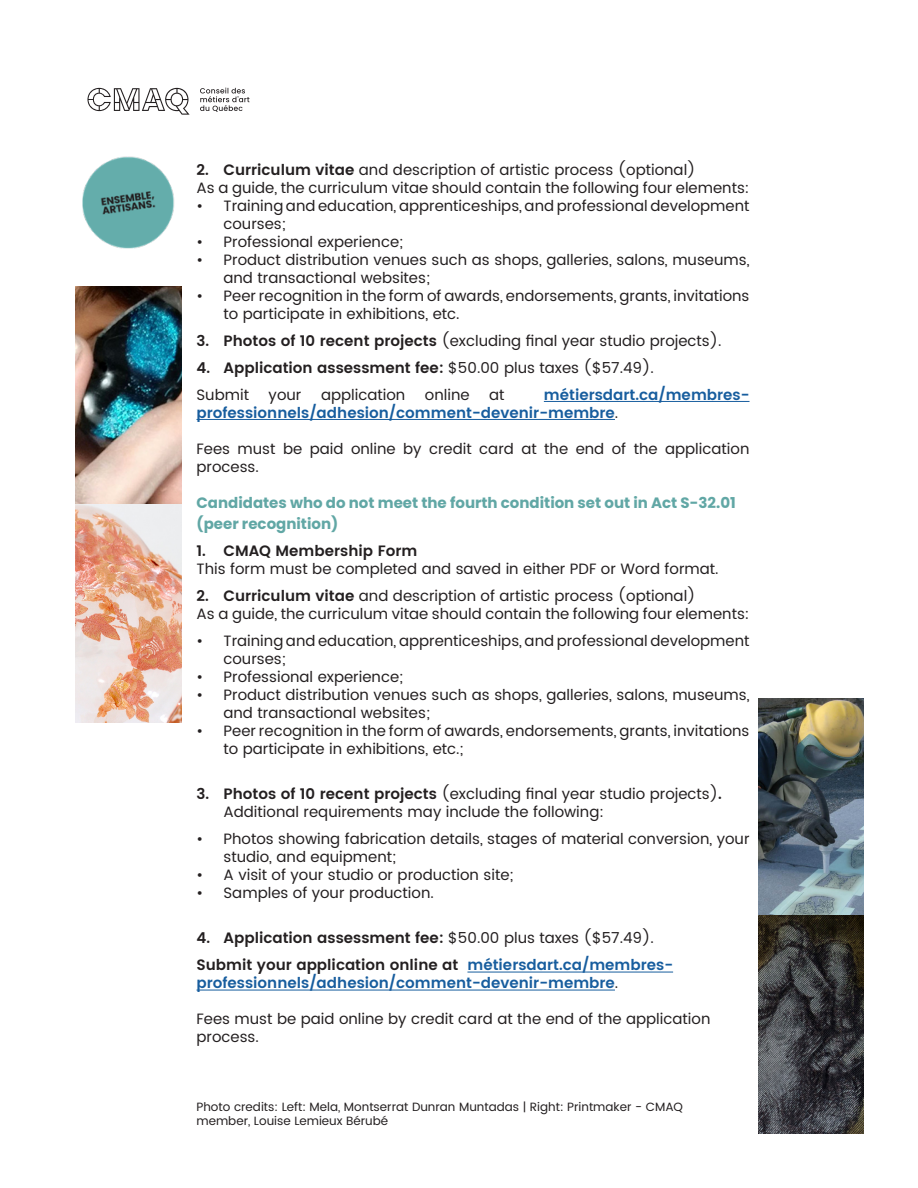
<style>
.page{position:relative;width:918px;height:1188px;background:#fff}
.page>*{position:absolute;margin:0;border:0;box-sizing:border-box;transform-origin:0 0}
.t1{font:15px/18px "Poppins";color:#231f20}
.t2{font:600 15px/18px "Poppins";color:#175d9e}
.t3{font:600 15px "Poppins";color:#231f20}
.t4{font:700 15px/21.6px "Poppins";color:#61a7a5}
.t5{font:12px/14.4px "Poppins";color:#231f20}
.s1{font-weight:600}
.s2{font-weight:400}
.s3{font-weight:400;color:#231f20}
.s4{color:#231f20}
</style>
<div class="page">
<img style="left:83px;top:157px;width:91px;height:92px">
<svg style="left:87px;top:88px;width:162px;height:27px"></svg>
<hr style="left:544px;top:401px;width:206px;height:1px;background:#175d9e">
<hr style="left:197px;top:419px;width:418px;height:1px;background:#175d9e">
<hr style="left:467px;top:972px;width:206px;height:1px;background:#175d9e">
<hr style="left:197px;top:990px;width:418px;height:1px;background:#175d9e">
<img style="left:76px;top:286px;width:105px;height:437px">
<img style="left:758px;top:699px;width:106px;height:435px">
<p class="t1" style="left:197px;top:161px;width:501px"><span class="s1">2. Curriculum vitae</span> and description of artistic process (optional)</p>
<p class="t1" style="left:197px;top:179px;width:554px">As a guide, the curriculum vitae should contain the following four elements:</p>
<p class="t1" style="left:224px;top:197px;width:528px;text-indent:-27px">• Training and education, apprenticeships, and professional development courses;</p>
<p class="t1" style="left:197px;top:233px;width:208px">• Professional experience;</p>
<p class="t1" style="left:224px;top:251px;width:528px;text-indent:-27px">• Product distribution venues such as shops, galleries, salons, museums, and transactional websites;</p>
<p class="t1" style="left:224px;top:287px;width:528px;text-indent:-27px">• Peer recognition in the form of awards, endorsements, grants, invitations to participate in exhibitions, etc.</p>
<p class="t1" style="left:197px;top:332px;width:527px"><span class="s1">3. Photos of 10 recent projects</span> (excluding final year studio projects).</p>
<p class="t3" style="left:197px;top:356px;width:459px">4. Application assessment fee: <span class="s2">$50.00 plus taxes ($57.49).</span></p>
<p class="t1" style="left:197px;top:386px;width:54px">Submit</p>
<p class="t1" style="left:269px;top:386px;width:34px">your</p>
<p class="t1" style="left:321px;top:386px;width:86px">application</p>
<p class="t1" style="left:425px;top:386px;width:46px">online</p>
<p class="t1" style="left:489px;top:386px;width:17px">at</p>
<p class="t2" style="left:197px;top:386px;width:555px;text-indent:347px">métiersdart.ca/membres&shy;professionnels/adhesion/comment-devenir-membre<span class="s3">.</span></p>
<p class="t1" style="left:197px;top:440px;width:554px">Fees must be paid online by credit card at the end of the application process.</p>
<p class="t4" style="left:197px;top:492px;width:541px">Candidates who do not meet the fourth condition set out in Act S-32.01 (peer recognition)</p>
<p class="t3" style="left:197px;top:540px;width:222px">1. CMAQ Membership Form</p>
<p class="t1" style="left:197px;top:560px;width:524px">This form must be completed and saved in either PDF or Word format.</p>
<p class="t1" style="left:197px;top:587px;width:501px"><span class="s1">2. Curriculum vitae</span> and description of artistic process (optional)</p>
<p class="t1" style="left:197px;top:605px;width:554px">As a guide, the curriculum vitae should contain the following four elements:</p>
<p class="t1" style="left:224px;top:632px;width:528px;text-indent:-27px">• Training and education, apprenticeships, and professional development courses;</p>
<p class="t1" style="left:197px;top:668px;width:208px">• Professional experience;</p>
<p class="t1" style="left:224px;top:686px;width:528px;text-indent:-27px">• Product distribution venues such as shops, galleries, salons, museums, and transactional websites;</p>
<p class="t1" style="left:224px;top:722px;width:528px;text-indent:-27px">• Peer recognition in the form of awards, endorsements, grants, invitations to participate in exhibitions, etc.;</p>
<p class="t1" style="left:197px;top:785px;width:527px"><span class="s1">3. Photos of 10 recent projects</span> (excluding final year studio projects)<span class="s1">.</span></p>
<p class="t1" style="left:224px;top:803px;width:382px">Additional requirements may include the following:</p>
<p class="t1" style="left:224px;top:830px;width:528px;text-indent:-27px">• Photos showing fabrication details, stages of material conversion, your studio, and equipment;</p>
<p class="t1" style="left:197px;top:866px;width:319px">• A visit of your studio or production site;</p>
<p class="t1" style="left:197px;top:884px;width:239px">• Samples of your production.</p>
<p class="t3" style="left:197px;top:927px;width:459px">4. Application assessment fee: <span class="s2">$50.00 plus taxes ($57.49).</span></p>
<p class="t2" style="left:197px;top:956px;width:478px"><span class="s4">Submit your application online at</span> métiersdart.ca/membres&shy;professionnels/adhesion/comment-devenir-membre<span class="s3">.</span></p>
<p class="t1" style="left:197px;top:1010px;width:515px">Fees must be paid online by credit card at the end of the application process.</p>
<p class="t5" style="left:197px;top:1100px;width:488px">Photo credits: Left: Mela, Montserrat Dunran Muntadas | Right: Printmaker - CMAQ member, Louise Lemieux Bérubé</p>
</div>
